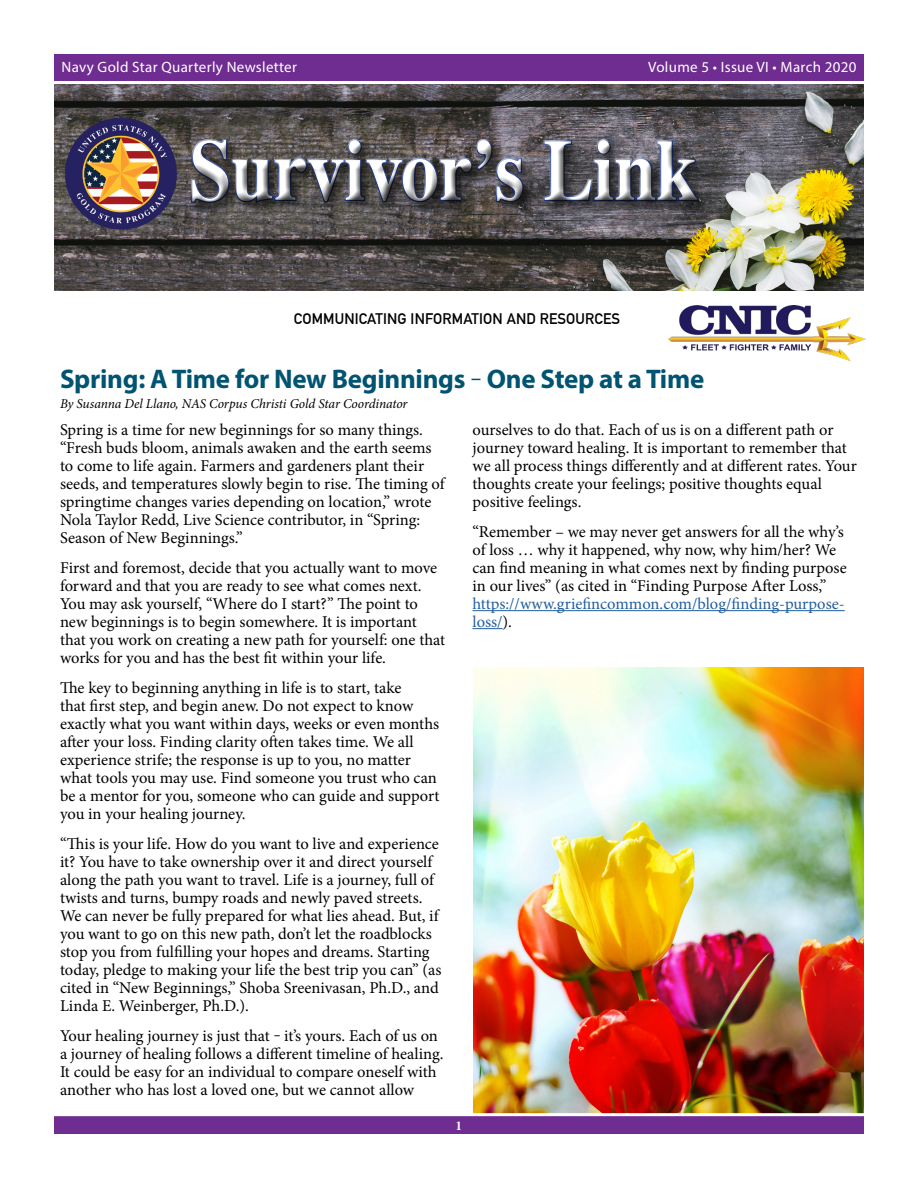
<style>
.page{position:relative;width:918px;height:1188px;background:#fff}
.page>*{position:absolute;margin:0;border:0;box-sizing:border-box;transform-origin:0 0}
.t1{font:700 86.4px "STIX General";color:#fff;scale:.87 1}
.t2{font:700 27px "Myriad Pro";letter-spacing:-.01em;color:#005472}
.t3{font:16.5px/18px "Minion Pro";letter-spacing:-.005em;color:#000}
.t4{font:16.5px/18px "Minion Pro";color:#215e9e}
.t5{font:15px "Myriad Pro";letter-spacing:.02em;color:#fff}
.t6{font:700 15px "DIN Alternate";letter-spacing:.01em;color:#000}
.t7{font:italic 13.5px "Minion Pro";letter-spacing:-.01em;color:#000}
.t8{font:700 13.5px "Minion Pro";color:#fff}
.s1{font-family:"Minion Pro";font-weight:400}
.s2{color:#000}
</style>
<div class="page">
<img style="left:54px;top:86px;width:810px;height:205px">
<img style="left:62px;top:111px;width:128px;height:121px">
<img style="left:668px;top:306px;width:198px;height:54px">
<div style="left:188px;top:136px;width:522px;height:80px;background:#000;opacity:.6"></div>
<div style="left:180px;top:128px;width:527px;height:82px;background:#fff;opacity:.75"></div>
<div style="left:182px;top:132px;width:527px;height:82px;background:#000;opacity:.75"></div>
<hr style="left:472px;top:610px;width:373px;height:1px;background:#215e9e">
<hr style="left:472px;top:628px;width:31px;height:1px;background:#215e9e">
<img style="left:473px;top:668px;width:390px;height:444px">
<svg style="left:54px;top:54px;width:810px;height:32px;background:#7b4297"></svg>
<svg style="left:54px;top:1112px;width:810px;height:22px;background:#8750a0"></svg>
<p class="t5" style="left:62px;top:58px;width:237px">Navy Gold Star Quarterly Newsletter</p>
<p class="t5" style="left:648px;top:58px;width:210px">Volume 5 • Issue VI • March 2020</p>
<h1 class="t1" style="left:190px;top:109px;width:585px">Survivor’s Link</h1>
<p class="t6" style="left:294px;top:307px;width:328px">COMMUNICATING INFORMATION AND RESOURCES</p>
<h2 class="t2" style="left:60px;top:361px;width:646px">Spring: A Time for New Beginnings <span class="s1">‒</span> One Step at a Time</h2>
<p class="t7" style="left:60px;top:394px;width:349px">By Susanna Del Llano, NAS Corpus Christi Gold Star Coordinator</p>
<p class="t3" style="left:60px;top:421px;width:386px">Spring is a time for new beginnings for so many things. “Fresh buds bloom, animals awaken and the earth seems to come to life again. Farmers and gardeners plant their seeds, and temperatures slowly begin to rise. The timing of springtime changes varies depending on location,” wrote Nola Taylor Redd, Live Science contributor, in “Spring:<br>Season of New Beginnings.”</p>
<p class="t3" style="left:60px;top:559px;width:387px">First and foremost, decide that you actually want to move forward and that you are ready to see what comes next.<br>You may ask yourself, “Where do I start?” The point to new beginnings is to begin somewhere. It is important that you work on creating a new path for yourself: one that works for you and has the best fit within your life.</p>
<p class="t3" style="left:60px;top:679px;width:381px">The key to beginning anything in life is to start, take<br>that first step, and begin anew. Do not expect to know exactly what you want within days, weeks or even months after your loss. Finding clarity often takes time. We all experience strife; the response is up to you, no matter what tools you may use. Find someone you trust who can be a mentor for you, someone who can guide and support you in your healing journey.</p>
<p class="t3" style="left:60px;top:835px;width:383px">“This is your life. How do you want to live and experience it? You have to take ownership over it and direct yourself along the path you want to travel. Life is a journey, full of twists and turns, bumpy roads and newly paved streets.<br>We can never be fully prepared for what lies ahead. But, if you want to go on this new path, don’t let the roadblocks stop you from fulfilling your hopes and dreams. Starting today, pledge to making your life the best trip you can” (as cited in “New Beginnings,” Shoba Sreenivasan, Ph.D., and Linda E. Weinberger, Ph.D.).</p>
<p class="t3" style="left:60px;top:1027px;width:385px">Your healing journey is just that ‒ it’s yours. Each of us on a journey of healing follows a different timeline of healing.<br>It could be easy for an individual to compare oneself with another who has lost a loved one, but we cannot allow</p>
<p class="t3" style="left:472px;top:421px;width:386px">ourselves to do that. Each of us is on a different path or journey toward healing. It is important to remember that we all process things differently and at different rates. Your thoughts create your feelings; positive thoughts equal positive feelings.</p>
<p class="t3" style="left:472px;top:523px;width:376px">“Remember – we may never get answers for all the why’s of loss … why it happened, why now, why him/her? We can find meaning in what comes next by finding purpose in our lives” (as cited in “Finding Purpose After Loss,”</p>
<p class="t4" style="left:472px;top:595px;width:374px">https://www.griefincommon.com/blog/finding-purpose&shy;loss/<span class="s2">).</span></p>
<p class="t8" style="left:456px;top:1116px;width:8px">1</p>
</div>
